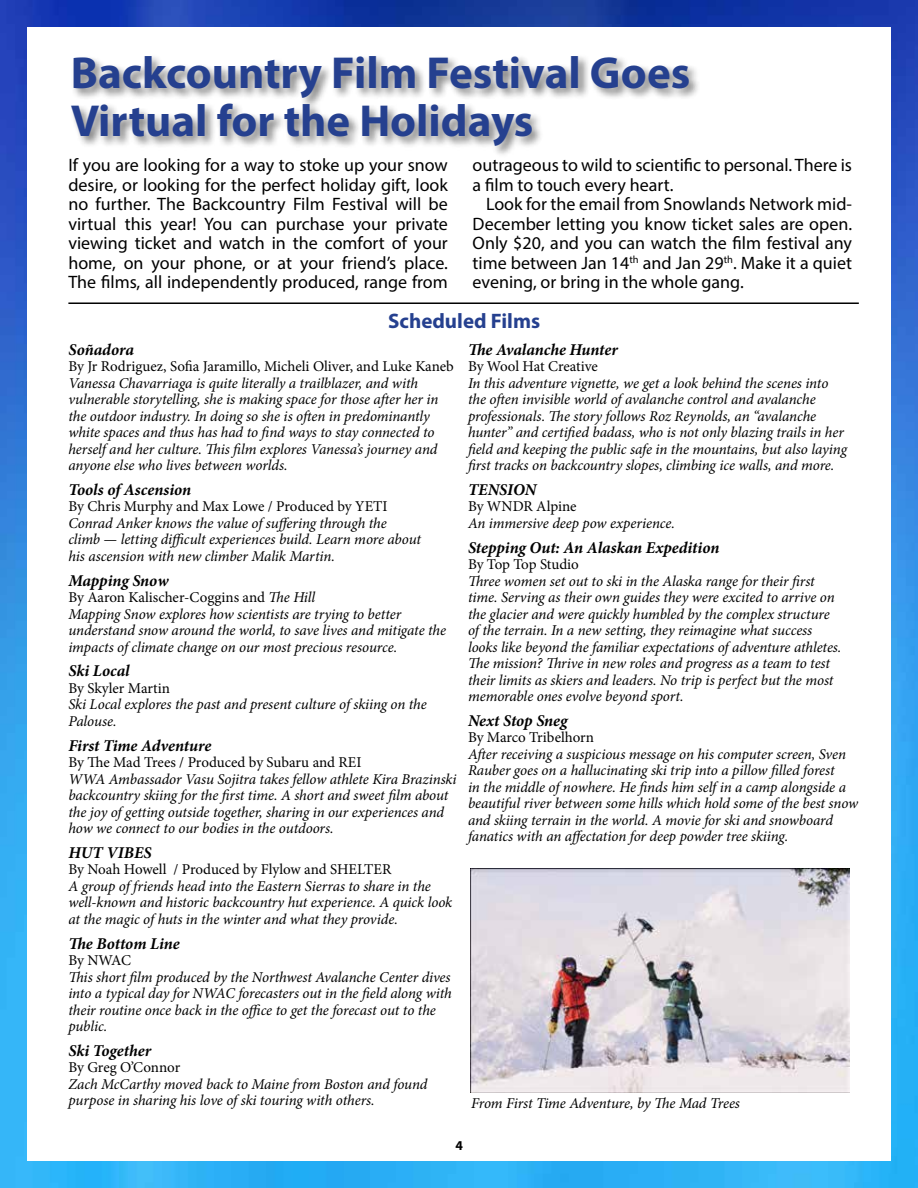
<style>
.page{position:relative;width:918px;height:1188px;background:#fff}
.page>*{position:absolute;margin:0;border:0;box-sizing:border-box;transform-origin:0 0}
.t1{font:700 45px/48px "Myriad Pro";color:#25408f}
.t2{font:700 21px "Myriad Pro";color:#25408f}
.t3{font:18px/19.5px "Myriad Pro";color:#000;text-align:justify}
.t4{font:italic 700 16.5px "Minion Pro";letter-spacing:-.005em;color:#000}
.t5{font:italic 15px/16.5px "Minion Pro";letter-spacing:-.01em;color:#000}
.t6{font:15px "Minion Pro";letter-spacing:-.005em;color:#000}
.t7{font:700 13.5px "Myriad Pro";color:#000}
.s1{font-style:normal}
</style>
<div class="page">
<img style="left:0;top:0;width:918px;height:1188px">
<div style="left:27px;top:27px;width:864px;height:1134px;background:#fff"></div>
<div style="left:69px;top:53px;width:632px;height:105px;background:#000;opacity:.5"></div>
<img style="left:471px;top:869px;width:379px;height:223px">
<hr style="left:68px;top:302px;width:791px;height:2px;background:#000">
<h1 class="t1" style="left:71px;top:47px;width:621px">Backcountry Film Festival Goes<br>Virtual for the Holidays</h1>
<p class="t3" style="left:68px;top:155px;width:381px">If you are looking for a way to stoke up your snow desire, or looking for the perfect holiday gift, look no further. The Backcountry Film Festival will be virtual this year! You can purchase your private viewing ticket and watch in the comfort of your home, on your phone, or at your friend’s place.<br>The films, all independently produced, range from</p>
<p class="t3" style="left:473px;top:155px;width:381px">outrageous to wild to scientific to personal. There is a film to touch every heart.</p>
<p class="t3" style="left:473px;top:194px;width:381px;text-indent:14px">Look for the email from Snowlands Network mid-December letting you know ticket sales are open.<br>Only $20, and you can watch the film festival any time between Jan 14<sup>th</sup> and Jan 29<sup>th</sup>. Make it a quiet evening, or bring in the whole gang.</p>
<h2 class="t2" style="left:388px;top:308px;width:154px">Scheduled Films</h2>
<p class="t4" style="left:68px;top:338px;width:67px">Soñadora</p>
<p class="t6" style="left:68px;top:356px;width:387px">By Jr Rodriguez, Sofia Jaramillo, Micheli Oliver, and Luke Kaneb</p>
<p class="t5" style="left:68px;top:375px;width:371px">Vanessa Chavarriaga is quite literally a trailblazer, and with vulnerable storytelling, she is making space for those after her in the outdoor industry. In doing so she is often in predominantly white spaces and thus has had to find ways to stay connected to herself and her culture. This film explores Vanessa’s journey and anyone else who lives between worlds.</p>
<p class="t4" style="left:68px;top:478px;width:124px">Tools of Ascension</p>
<p class="t6" style="left:68px;top:497px;width:321px">By Chris Murphy and Max Lowe / Produced by YETI</p>
<p class="t5" style="left:68px;top:515px;width:354px">Conrad Anker knows the value of suffering through the climb — letting difficult experiences build. Learn more about his ascension with new climber Malik Martin.</p>
<p class="t4" style="left:68px;top:569px;width:102px">Mapping Snow</p>
<p class="t5" style="left:68px;top:589px;width:379px"><span class="s1">By Aaron Kalischer-Coggins and</span> The Hill<br>Mapping Snow explores how scientists are trying to better understand snow around the world, to save lives and mitigate the impacts of climate change on our most precious resource.</p>
<p class="t4" style="left:68px;top:659px;width:63px">Ski Local</p>
<p class="t6" style="left:68px;top:678px;width:103px">By Skyler Martin</p>
<p class="t5" style="left:68px;top:696px;width:360px">Ski Local explores the past and present culture of skiing on the<br>Palouse.</p>
<p class="t4" style="left:68px;top:734px;width:144px">First Time Adventure</p>
<p class="t6" style="left:68px;top:752px;width:295px">By The Mad Trees / Produced by Subaru and REI</p>
<p class="t5" style="left:68px;top:771px;width:390px">WWA Ambassador Vasu Sojitra takes fellow athlete Kira Brazinski backcountry skiing for the first time. A short and sweet film about the joy of getting outside together, sharing in our experiences and how we connect to our bodies in the outdoors.</p>
<p class="t4" style="left:68px;top:841px;width:85px">HUT VIBES</p>
<p class="t6" style="left:68px;top:860px;width:324px">By Noah Howell / Produced by Flylow and SHELTER</p>
<p class="t5" style="left:68px;top:878px;width:385px">A group of friends head into the Eastern Sierras to share in the well-known and historic backcountry hut experience. A quick look at the magic of huts in the winter and what they provide.</p>
<p class="t4" style="left:68px;top:932px;width:113px">The Bottom Line</p>
<p class="t6" style="left:68px;top:950px;width:64px">By NWAC</p>
<p class="t5" style="left:68px;top:969px;width:385px">This short film produced by the Northwest Avalanche Center dives into a typical day for NWAC forecasters out in the field along with their routine once back in the office to get the forecast out to the public.</p>
<p class="t4" style="left:68px;top:1039px;width:84px">Ski Together</p>
<p class="t6" style="left:68px;top:1058px;width:113px">By Greg O’Connor</p>
<p class="t5" style="left:68px;top:1076px;width:361px">Zach McCarthy moved back to Maine from Boston and found purpose in sharing his love of ski touring with others.</p>
<p class="t4" style="left:468px;top:338px;width:151px">The Avalanche Hunter</p>
<p class="t6" style="left:468px;top:356px;width:131px">By Wool Hat Creative</p>
<p class="t5" style="left:468px;top:375px;width:380px">In this adventure vignette, we get a look behind the scenes into the often invisible world of avalanche control and avalanche professionals. The story follows Roz Reynolds, an “avalanche hunter” and certified badass, who is not only blazing trails in her field and keeping the public safe in the mountains, but also laying first tracks on backcountry slopes, climbing ice walls, and more.</p>
<p class="t4" style="left:468px;top:478px;width:70px">TENSION</p>
<p class="t6" style="left:468px;top:497px;width:110px">By WNDR Alpine</p>
<p class="t5" style="left:468px;top:515px;width:209px">An immersive deep pow experience.</p>
<p class="t4" style="left:468px;top:536px;width:253px">Stepping Out: An Alaskan Expedition</p>
<p class="t6" style="left:468px;top:554px;width:112px">By Top Top Studio</p>
<p class="t5" style="left:468px;top:573px;width:375px">Three women set out to ski in the Alaska range for their first time. Serving as their own guides they were excited to arrive on the glacier and were quickly humbled by the complex structure of the terrain. In a new setting, they reimagine what success looks like beyond the familiar expectations of adventure athletes.<br>The mission? Thrive in new roles and progress as a team to test their limits as skiers and leaders. No trip is perfect but the most memorable ones evolve beyond sport.</p>
<p class="t4" style="left:468px;top:709px;width:101px">Next Stop Sneg</p>
<p class="t6" style="left:468px;top:728px;width:128px">By Marco Tribelhorn</p>
<p class="t5" style="left:468px;top:746px;width:392px">After receiving a suspicious message on his computer screen, Sven Rauber goes on a hallucinating ski trip into a pillow filled forest<br>in the middle of nowhere. He finds him self in a camp alongside a beautiful river between some hills which hold some of the best snow and skiing terrain in the world. A movie for ski and snowboard fanatics with an affectation for deep powder tree skiing.</p>
<p class="t5" style="left:471px;top:1095px;width:270px">From First Time Adventure, by The Mad Trees</p>
<p class="t7" style="left:455px;top:1137px;width:9px">4</p>
</div>
